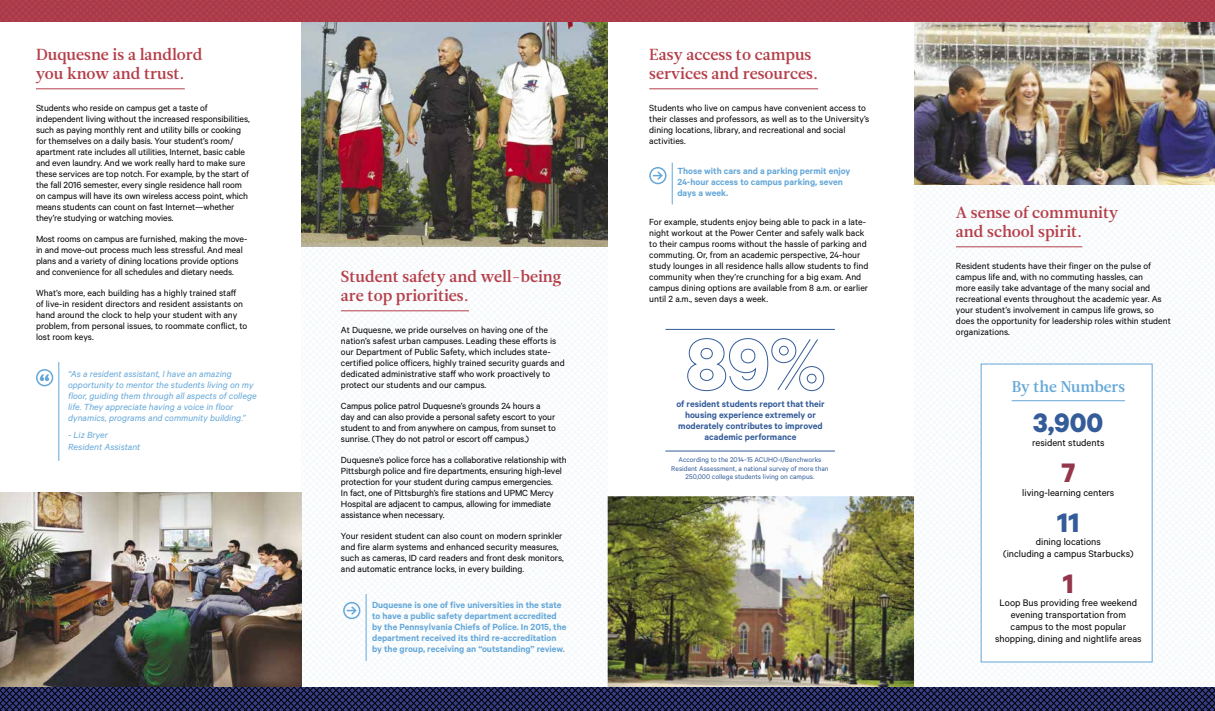
<style>
.page{position:relative;width:1215px;height:711px;background:#fff}
.page>*{position:absolute;margin:0;border:0;box-sizing:border-box;transform-origin:0 0}
.t1{font:700 30.1px "Calibre";color:#345c99}
.t2{font:700 30.1px "Calibre";color:#95374c}
.t3{font:16px/19px "Leitura News Roman 3";color:#b53f4a}
.t4{font:15.5px "Leitura News Roman 3";color:#64a7d8}
.t5{font:10.7px/12px "Calibre";color:#000;text-align:center}
.t6{font:10px/11px "Calibre";letter-spacing:-.005em;color:#000}
.t7{font:600 10px/11px "Calibre";color:#64a7d8}
.t8{font:italic 10px/11px "Calibre";color:#64a7d8}
.t9{font:600 10px/11px "Calibre";color:#345c99;text-align:center}
.t10{font:7.7px/8.5px "Calibre";color:#345c99;text-align:center}
</style>
<div class="page">
<hr style="left:36px;top:88px;width:149px;height:1px;background:#b53f4a">
<svg style="left:914px;top:184px;width:301px;height:363px"></svg>
<svg style="left:914px;top:547px;width:301px;height:141px"></svg>
<img style="left:608px;top:496px;width:306px;height:192px">
<svg style="left:301px;top:246px;width:307px;height:301px"></svg>
<svg style="left:301px;top:547px;width:307px;height:141px"></svg>
<img style="left:0;top:493px;width:301px;height:195px">
<img style="left:301px;top:22px;width:307px;height:224px">
<div style="left:343px;top:602px;width:17px;height:17px;border:2px solid #64a7d8;border-radius:50%"></div>
<svg style="left:347px;top:605px;width:11px;height:11px"></svg>
<hr style="left:366px;top:594px;width:1px;height:67px;background:#64a7d8">
<hr style="left:649px;top:88px;width:169px;height:1px;background:#b53f4a">
<img style="left:914px;top:22px;width:301px;height:162px">
<svg style="left:0;top:0;width:1215px;height:22px;background:#ab3c4a"></svg>
<hr style="left:956px;top:246px;width:126px;height:1px;background:#b53f4a">
<div style="left:649px;top:167px;width:18px;height:17px;border:2px solid #64a7d8;border-radius:50%"></div>
<svg style="left:653px;top:170px;width:11px;height:11px"></svg>
<hr style="left:672px;top:163px;width:1px;height:41px;background:#64a7d8">
<div style="left:36px;top:369px;width:17px;height:17px;border:2px solid #64a7d8;border-radius:50%"></div>
<svg style="left:40px;top:374px;width:9px;height:7px"></svg>
<hr style="left:58px;top:362px;width:1px;height:99px;background:#64a7d8">
<div style="left:981px;top:364px;width:172px;height:298px;background:#fff;border:1px solid #64a7d8"></div>
<hr style="left:1012px;top:400px;width:113px;height:1px;background:#64a7d8">
<svg style="left:687px;top:338px;width:82px;height:54px"></svg>
<div style="left:799px;top:366px;width:25px;height:25px;border:1px solid #345c99;border-radius:50%"></div>
<div style="left:771px;top:338px;width:25px;height:25px;border:1px solid #345c99;border-radius:50%"></div>
<hr style="left:665px;top:329px;width:170px;height:1px;background:#345c99">
<hr style="left:665px;top:451px;width:170px;height:1px;background:#345c99">
<svg style="left:777px;top:338px;width:42px;height:53px"></svg>
<hr style="left:341px;top:310px;width:128px;height:1px;background:#b53f4a">
<svg style="left:0;top:688px;width:1215px;height:23px;background:#202551"></svg>
<h2 class="t3" style="left:36px;top:46px;width:168px">Duquesne is a landlord you know and trust.</h2>
<p class="t6" style="left:36px;top:102px;width:215px">Students who reside on campus get a taste of independent living without the increased responsibilities, such as paying monthly rent and utility bills or cooking for themselves on a daily basis. Your student’s room/ apartment rate includes all utilities, Internet, basic cable and even laundry. And we work really hard to make sure these services are top notch. For example, by the start of the fall 2016 semester, every single residence hall room on campus will have its own wireless access point, which means students can count on fast Internet—whether they’re studying or watching movies.</p>
<p class="t6" style="left:36px;top:233px;width:213px">Most rooms on campus are furnished, making the move&shy;in and move-out process much less stressful. And meal plans and a variety of dining locations provide options and convenience for all schedules and dietary needs.</p>
<p class="t6" style="left:36px;top:287px;width:213px">What’s more, each building has a highly trained staff<br>of live-in resident directors and resident assistants on hand around the clock to help your student with any problem, from personal issues, to roommate conflict, to lost room keys.</p>
<p class="t8" style="left:68px;top:368px;width:190px">“As a resident assistant, I have an amazing opportunity to mentor the students living on my floor, guiding them through all aspects of college life. They appreciate having a voice in floor dynamics, programs and community building.”</p>
<p class="t8" style="left:68px;top:428px;width:74px;line-height:12px">- Liz Bryer<br>Resident Assistant</p>
<h2 class="t3" style="left:341px;top:268px;width:222px">Student safety and well-being are top priorities.</h2>
<p class="t6" style="left:341px;top:324px;width:225px">At Duquesne, we pride ourselves on having one of the nation’s safest urban campuses. Leading these efforts is our Department of Public Safety, which includes state&shy;certified police officers, highly trained security guards and dedicated administrative staff who work proactively to protect our students and our campus.</p>
<p class="t6" style="left:341px;top:400px;width:217px">Campus police patrol Duquesne’s grounds 24 hours a day and can also provide a personal safety escort to your student to and from anywhere on campus, from sunset to sunrise. (They do not patrol or escort off campus.)</p>
<p class="t6" style="left:341px;top:454px;width:227px">Duquesne’s police force has a collaborative relationship with Pittsburgh police and fire departments, ensuring high-level protection for your student during campus emergencies.<br>In fact, one of Pittsburgh’s fire stations and UPMC Mercy Hospital are adjacent to campus, allowing for immediate assistance when necessary.</p>
<p class="t6" style="left:341px;top:530px;width:224px">Your resident student can also count on modern sprinkler and fire alarm systems and enhanced security measures, such as cameras, ID card readers and front desk monitors, and automatic entrance locks, in every building.</p>
<p class="t7" style="left:372px;top:600px;width:196px">Duquesne is one of five universities in the state to have a public safety department accredited by the Pennsylvania Chiefs of Police. In 2015, the department received its third re-accreditation by the group, receiving an “outstanding” review.</p>
<h2 class="t3" style="left:649px;top:46px;width:170px">Easy access to campus services and resources.</h2>
<p class="t6" style="left:649px;top:102px;width:222px">Students who live on campus have convenient access to their classes and professors, as well as to the University’s dining locations, library, and recreational and social activities.</p>
<p class="t7" style="left:677px;top:165px;width:175px">Those with cars and a parking permit enjoy<br>24-hour access to campus parking, seven days a week.</p>
<p class="t6" style="left:649px;top:216px;width:221px">For example, students enjoy being able to pack in a late&shy;night workout at the Power Center and safely walk back to their campus rooms without the hassle of parking and commuting. Or, from an academic perspective, 24-hour study lounges in all residence halls allow students to find community when they’re crunching for a big exam. And campus dining options are available from 8 a.m. or earlier until 2 a.m., seven days a week.</p>
<p class="t9" style="left:676px;top:398px;width:150px">of resident students report that their housing experience extremely or moderately contributes to improved academic performance</p>
<p class="t10" style="left:671px;top:456px;width:159px">According to the 2014-15 ACUHO-I/Benchworks<br>Resident Assessment, a national survey of more than<br>250,000 college students living on campus.</p>
<h2 class="t3" style="left:956px;top:204px;width:164px">A sense of community and school spirit.</h2>
<p class="t6" style="left:956px;top:260px;width:216px">Resident students have their finger on the pulse of campus life and, with no commuting hassles, can<br>more easily take advantage of the many social and recreational events throughout the academic year. As your student’s involvement in campus life grows, so does the opportunity for leadership roles within student organizations.</p>
<h3 class="t4" style="left:1012px;top:377px;width:115px">By the Numbers</h3>
<h1 class="t1" style="left:1033px;top:404px;width:72px">3,900</h1>
<p class="t5" style="left:1032px;top:436px;width:74px">resident students</p>
<h1 class="t2" style="left:1061px;top:454px;width:16px">7</h1>
<p class="t5" style="left:1022px;top:486px;width:94px">living-learning centers</p>
<h1 class="t1" style="left:1057px;top:504px;width:24px">11</h1>
<p class="t5" style="left:1003px;top:535px;width:132px">dining locations<br>(including a campus Starbucks)</p>
<h1 class="t2" style="left:1063px;top:565px;width:13px">1</h1>
<p class="t5" style="left:995px;top:596px;width:148px">Loop Bus providing free weekend evening transportation from campus to the most popular shopping, dining and nightlife areas</p>
</div>
